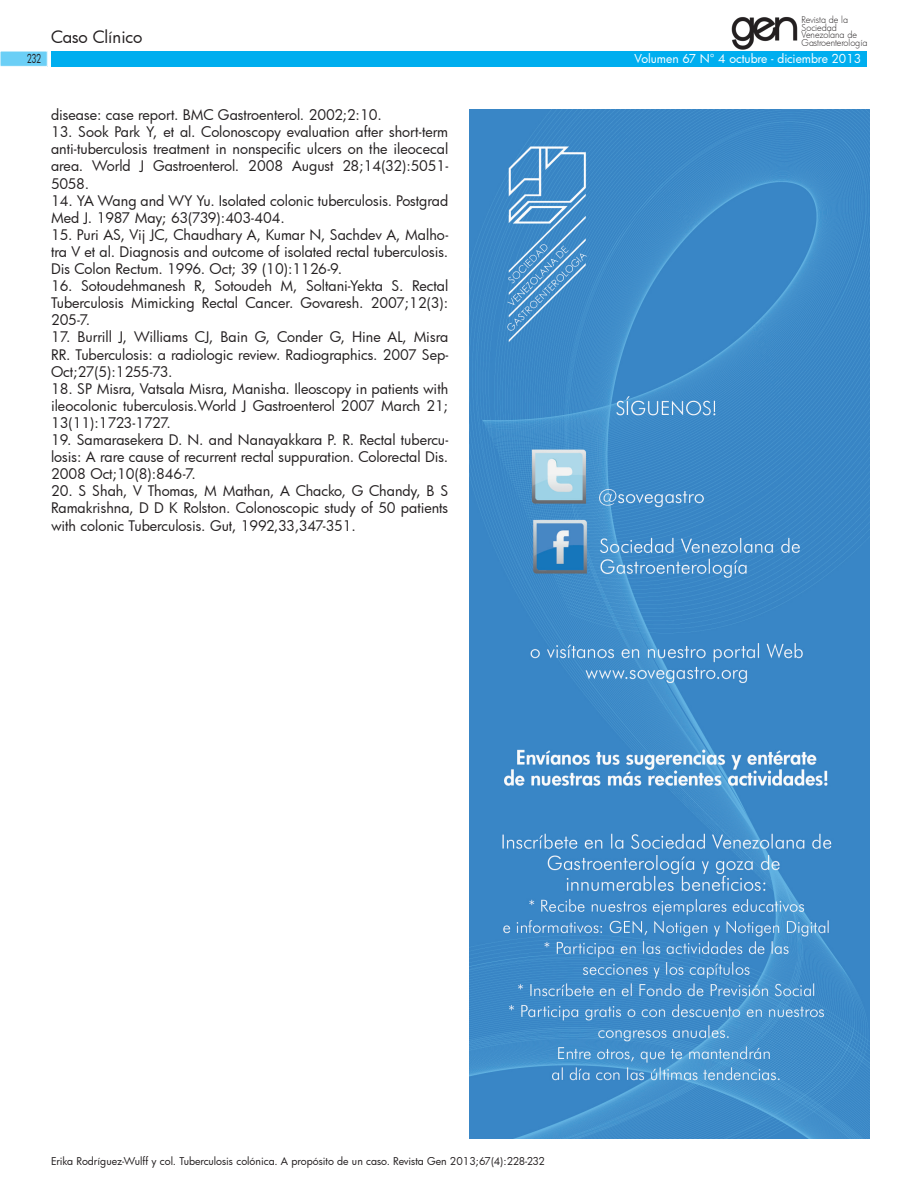
<style>
.page{position:relative;width:918px;height:1188px;background:#fff}
.page>*{position:absolute;margin:0;border:0;box-sizing:border-box;transform-origin:0 0}
.t1{font:16.5px "Futura";letter-spacing:-.005em;color:#231f20}
.t2{font:14.25px/17.1px "Futura";letter-spacing:-.005em;color:#231f20;text-align:justify}
.t3{font:12px "Futura";color:#fff}
.t4{font:12px "Futura";color:#231f20;scale:.7 1}
.t5{font:10.5px "Futura";color:#231f20}
.t6{font:300 9px/7.5px "Futura";letter-spacing:-.005em;color:#231f20}
</style>
<div class="page">
<div style="left:0;top:51px;width:47px;height:15px;background:#6bcff6"></div>
<img style="left:731px;top:16px;width:66px;height:34px">
<div style="left:51px;top:51px;width:816px;height:15px;background:#00aeef"></div>
<img style="left:470px;top:109px;width:399px;height:1029px">
<p class="t1" style="left:51px;top:26px;width:93px">Caso Clínico</p>
<p class="t6" style="left:802px;top:16px;width:67px">Revista de la<br>Sociedad<br>Venezolana de<br>Gastroenterología</p>
<p class="t4" style="left:27px;top:50px;width:22px">232</p>
<p class="t3" style="left:635px;top:50px;width:228px">Volumen 67 N° 4 octubre - diciembre 2013</p>
<p class="t2" style="left:51px;top:106px;width:332px">disease: case report. BMC Gastroenterol. 2002;2:10.</p>
<p class="t2" style="left:51px;top:123px;width:399px">13. Sook Park Y, et al. Colonoscopy evaluation after short-term anti-tuberculosis treatment in nonspecific ulcers on the ileocecal area. World J Gastroenterol. 2008 August 28;14(32):5051- 5058.</p>
<p class="t2" style="left:51px;top:192px;width:399px">14. YA Wang and WY Yu. Isolated colonic tuberculosis. Postgrad<br>Med J. 1987 May; 63(739):403-404.</p>
<p class="t2" style="left:51px;top:226px;width:399px">15. Puri AS, Vij JC, Chaudhary A, Kumar N, Sachdev A, Malho&shy;tra V et al. Diagnosis and outcome of isolated rectal tuberculosis.<br>Dis Colon Rectum. 1996. Oct; 39 (10):1126-9.</p>
<p class="t2" style="left:51px;top:277px;width:399px">16. Sotoudehmanesh R, Sotoudeh M, Soltani-Yekta S. Rectal Tuberculosis Mimicking Rectal Cancer. Govaresh. 2007;12(3):<br>205-7.</p>
<p class="t2" style="left:51px;top:328px;width:399px">17. Burrill J, Williams CJ, Bain G, Conder G, Hine AL, Misra RR. Tuberculosis: a radiologic review. Radiographics. 2007 Sep-Oct;27(5):1255-73.</p>
<p class="t2" style="left:51px;top:380px;width:399px">18. SP Misra, Vatsala Misra, Manisha. Ileoscopy in patients with ileocolonic tuberculosis.World J Gastroenterol 2007 March 21; 13(11):1723-1727.</p>
<p class="t2" style="left:51px;top:431px;width:399px">19. Samarasekera D. N. and Nanayakkara P. R. Rectal tubercu&shy;losis: A rare cause of recurrent rectal suppuration. Colorectal Dis.<br>2008 Oct;10(8):846-7.</p>
<p class="t2" style="left:51px;top:482px;width:399px">20. S Shah, V Thomas, M Mathan, A Chacko, G Chandy, B S Ramakrishna, D D K Rolston. Colonoscopic study of 50 patients with colonic Tuberculosis. Gut, 1992,33,347-351.</p>
<p class="t5" style="left:51px;top:1154px;width:495px">Erika Rodríguez-Wulff y col. Tuberculosis colónica. A propósito de un caso. Revista Gen 2013;67(4):228-232</p>
</div>
